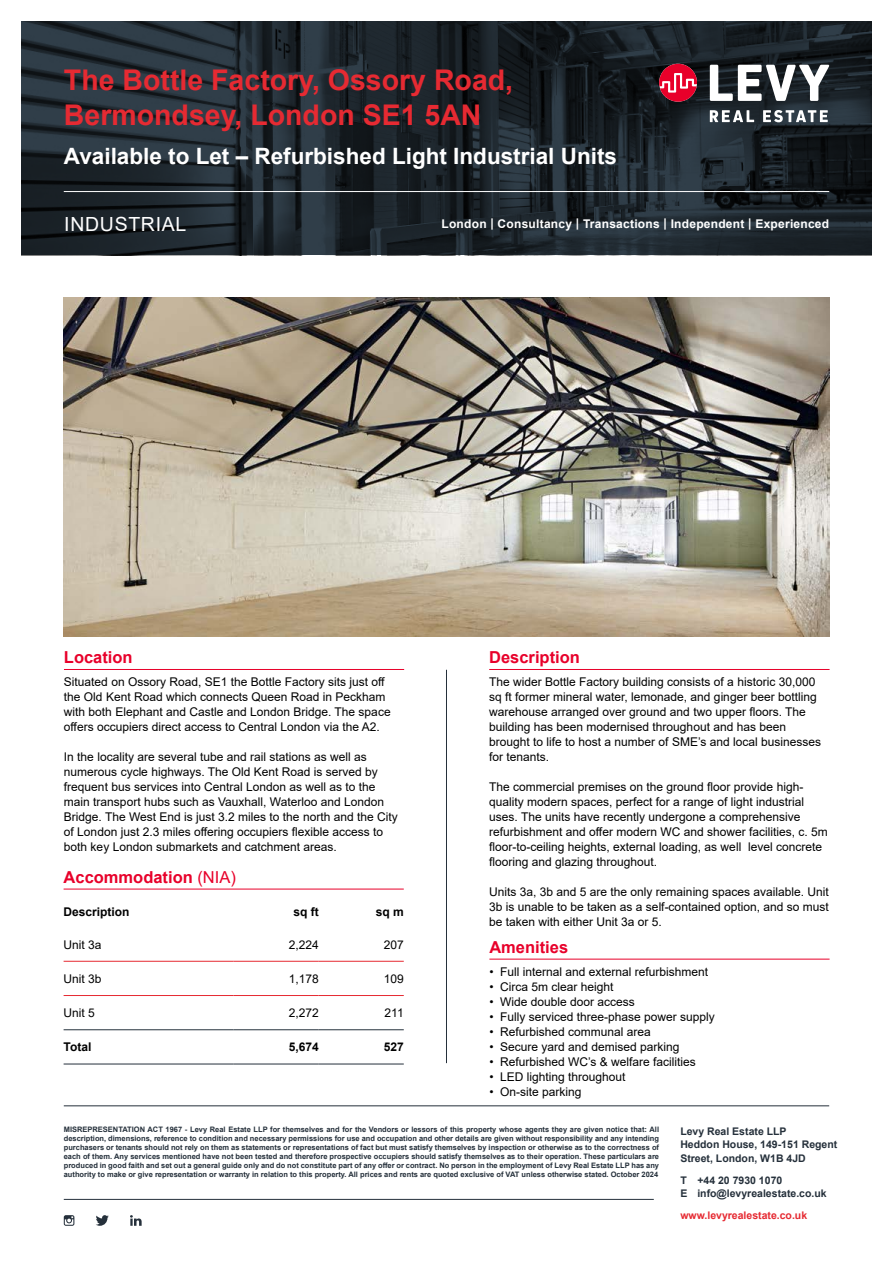
<style>
.page{position:relative;width:893px;height:1263px;background:#fff}
.page>*{position:absolute;margin:0;border:0;box-sizing:border-box;transform-origin:0 0}
.t1{font:700 28.5px/34.2px "Arial";color:#e62a32}
.t2{font:700 22.5px "Arial";color:#fff}
.t3{font:19.5px "Arial";letter-spacing:.035em;color:#fff}
.t4{font:700 16.5px "Arial";color:#e8002a}
.t5{font:12px/15px "Arial";color:#000}
.t6{font:700 12px "Arial";letter-spacing:.02em;color:#fff}
.t7{font:700 12px "Arial";color:#000}
.t8{font:700 10.5px/13.5px "Arial";color:#25303b}
.t9{font:700 10.5px "Arial";color:#e62a32}
.t10{font:700 7.5px/9px "Arial";color:#25303b;text-align:justify}
.s1{font-weight:400}
</style>
<div class="page">
<svg style="left:21px;top:21px;width:851px;height:234px;background:#1d262d"></svg>
<svg style="left:710px;top:65px;width:119px;height:36px"></svg>
<svg style="left:710px;top:110px;width:44px;height:12px"></svg>
<svg style="left:763px;top:110px;width:65px;height:12px"></svg>
<svg style="left:659px;top:64px;width:38px;height:38px"></svg>
<hr style="left:64px;top:1199px;width:590px;height:1px;background:#25303b">
<hr style="left:64px;top:1105px;width:765px;height:1px;background:#25303b">
<hr style="left:446px;top:670px;width:1px;height:393px;background:#25303b">
<hr style="left:64px;top:191px;width:765px;height:1px;background:#fff">
<svg style="left:130px;top:1215px;width:12px;height:11px"></svg>
<svg style="left:96px;top:1215px;width:13px;height:11px"></svg>
<svg style="left:64px;top:1215px;width:10px;height:11px"></svg>
<hr style="left:64px;top:889px;width:340px;height:1px;background:#e8002a">
<hr style="left:64px;top:961px;width:170px;height:1px;background:#e62a32">
<hr style="left:234px;top:961px;width:85px;height:1px;background:#e62a32">
<hr style="left:319px;top:961px;width:85px;height:1px;background:#e62a32">
<hr style="left:64px;top:995px;width:170px;height:1px;background:#e62a32">
<hr style="left:234px;top:995px;width:85px;height:1px;background:#e62a32">
<hr style="left:319px;top:995px;width:85px;height:1px;background:#e62a32">
<hr style="left:64px;top:1029px;width:170px;height:1px;background:#25303b">
<hr style="left:234px;top:1029px;width:85px;height:1px;background:#25303b">
<hr style="left:319px;top:1029px;width:85px;height:1px;background:#25303b">
<hr style="left:64px;top:1064px;width:170px;height:1px;background:#25303b">
<hr style="left:234px;top:1064px;width:85px;height:1px;background:#25303b">
<hr style="left:319px;top:1064px;width:85px;height:1px;background:#25303b">
<hr style="left:64px;top:669px;width:340px;height:1px;background:#e8002a">
<hr style="left:489px;top:959px;width:341px;height:1px;background:#e8002a">
<img style="left:64px;top:298px;width:765px;height:339px">
<hr style="left:489px;top:669px;width:341px;height:1px;background:#e8002a">
<h1 class="t1" style="left:64px;top:64px;width:451px">The Bottle Factory, Ossory Road,<br>Bermondsey, London SE1 5AN</h1>
<h2 class="t2" style="left:64px;top:141px;width:555px">Available to Let – Refurbished Light Industrial Units</h2>
<h3 class="t3" style="left:64px;top:210px;width:124px">INDUSTRIAL</h3>
<p class="t6" style="left:441px;top:215px;width:389px">London | Consultancy | Transactions | Independent | Experienced</p>
<h3 class="t4" style="left:64px;top:645px;width:70px">Location</h3>
<p class="t5" style="left:64px;top:675px;width:328px">Situated on Ossory Road, SE1 the Bottle Factory sits just off the Old Kent Road which connects Queen Road in Peckham with both Elephant and Castle and London Bridge. The space offers occupiers direct access to Central London via the A2.</p>
<p class="t5" style="left:64px;top:750px;width:335px">In the locality are several tube and rail stations as well as numerous cycle highways. The Old Kent Road is served by frequent bus services into Central London as well as to the main transport hubs such as Vauxhall, Waterloo and London Bridge. The West End is just 3.2 miles to the north and the City of London just 2.3 miles offering occupiers flexible access to both key London submarkets and catchment areas.</p>
<h3 class="t4" style="left:64px;top:865px;width:174px">Accommodation <span class="s1">(NIA)</span></h3>
<p class="t7" style="left:64px;top:904px;width:68px">Description</p>
<p class="t7" style="left:293px;top:904px;width:27px">sq ft</p>
<p class="t7" style="left:376px;top:904px;width:30px">sq m</p>
<p class="t5" style="left:64px;top:937px;width:40px">Unit 3a</p>
<p class="t5" style="left:289px;top:937px;width:32px">2,224</p>
<p class="t5" style="left:384px;top:937px;width:22px">207</p>
<p class="t5" style="left:64px;top:971px;width:40px">Unit 3b</p>
<p class="t5" style="left:289px;top:971px;width:32px">1,178</p>
<p class="t5" style="left:384px;top:971px;width:22px">109</p>
<p class="t5" style="left:64px;top:1005px;width:33px">Unit 5</p>
<p class="t5" style="left:289px;top:1005px;width:32px">2,272</p>
<p class="t5" style="left:385px;top:1005px;width:21px">211</p>
<p class="t7" style="left:64px;top:1038px;width:29px">Total</p>
<p class="t7" style="left:289px;top:1038px;width:32px">5,674</p>
<p class="t7" style="left:384px;top:1038px;width:22px">527</p>
<h3 class="t4" style="left:489px;top:645px;width:92px">Description</h3>
<p class="t5" style="left:489px;top:675px;width:333px">The wider Bottle Factory building consists of a historic 30,000 sq ft former mineral water, lemonade, and ginger beer bottling warehouse arranged over ground and two upper floors. The building has been modernised throughout and has been brought to life to host a number of SME’s and local businesses for tenants.</p>
<p class="t5" style="left:489px;top:780px;width:340px">The commercial premises on the ground floor provide high&shy;quality modern spaces, perfect for a range of light industrial uses. The units have recently undergone a comprehensive refurbishment and offer modern WC and shower facilities, c. 5m floor-to-ceiling heights, external loading, as well level concrete flooring and glazing throughout.</p>
<p class="t5" style="left:489px;top:885px;width:341px;text-align:justify">Units 3a, 3b and 5 are the only remaining spaces available. Unit 3b is unable to be taken as a self-contained option, and so must be taken with either Unit 3a or 5.</p>
<h3 class="t4" style="left:489px;top:935px;width:80px">Amenities</h3>
<p class="t5" style="left:489px;top:964px;width:220px">• Full internal and external refurbishment</p>
<p class="t5" style="left:489px;top:979px;width:125px">• Circa 5m clear height</p>
<p class="t5" style="left:489px;top:994px;width:147px">• Wide double door access</p>
<p class="t5" style="left:489px;top:1009px;width:227px">• Fully serviced three-phase power supply</p>
<p class="t5" style="left:489px;top:1024px;width:163px">• Refurbished communal area</p>
<p class="t5" style="left:489px;top:1039px;width:192px">• Secure yard and demised parking</p>
<p class="t5" style="left:489px;top:1054px;width:208px">• Refurbished WC’s &amp; welfare facilities</p>
<p class="t5" style="left:489px;top:1069px;width:138px">• LED lighting throughout</p>
<p class="t5" style="left:489px;top:1084px;width:93px">• On-site parking</p>
<p class="t10" style="left:64px;top:1125px;width:597px">MISREPRESENTATION ACT 1967 - Levy Real Estate LLP for themselves and for the Vendors or lessors of this property whose agents they are given notice that: All description, dimensions, reference to condition and necessary permissions for use and occupation and other details are given without responsibility and any intending purchasers or tenants should not rely on them as statements or representations of fact but must satisfy themselves by inspection or otherwise as to the correctness of each of them. Any services mentioned have not been tested and therefore prospective occupiers should satisfy themselves as to their operation. These particulars are produced in good faith and set out a general guide only and do not constitute part of any offer or contract. No person in the employment of Levy Real Estate LLP has any authority to make or give representation or warranty in relation to this property. All prices and rents are quoted exclusive of VAT unless otherwise stated. October 2024</p>
<p class="t8" style="left:680px;top:1124px;width:158px">Levy Real Estate LLP<br>Heddon House, 149-151 Regent<br>Street, London, W1B 4JD</p>
<p class="t8" style="left:680px;top:1173px;width:148px">T +44 20 7930 1070<br>E info@levyrealestate.co.uk</p>
<p class="t9" style="left:680px;top:1208px;width:128px">www.levyrealestate.co.uk</p>
</div>
